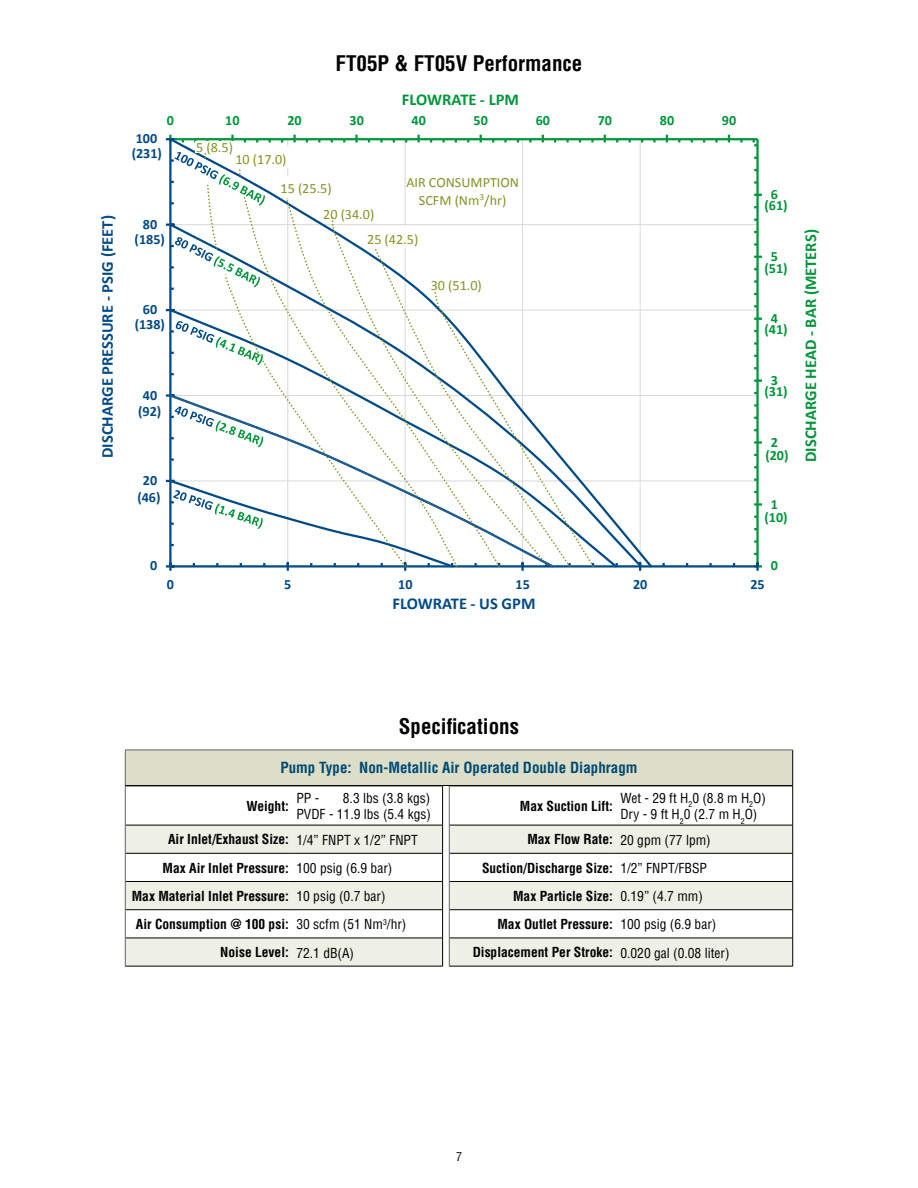
<style>
.page{position:relative;width:918px;height:1188px;background:#fff}
.page>*{position:absolute;margin:0;border:0;box-sizing:border-box;transform-origin:0 0}
.t1{font:700 condensed 21px "Helvetica";color:#000}
.t2{font:700 16.5px "Calibri";color:#004b87}
.t3{font:700 16.5px "Calibri";color:#009639}
.t4{font:700 condensed 15px "Helvetica";color:#004971}
.t5{font:14.1px/29.7px "Calibri";color:#7e9622}
.t6{font:700 14.1px "Calibri";letter-spacing:.005em;color:#009639}
.t7{font:700 14.1px "Calibri";letter-spacing:.005em;color:#004b87}
.t8{font:700 condensed 13.5px "Helvetica";color:#000}
.t9{font:condensed 13.5px/16.2px "Helvetica";color:#000;text-align:right}
.t10{font:condensed 12px "Helvetica";color:#000}
.s1{font-weight:400}
</style>
<div class="page">
<hr style="left:170px;top:481px;width:588px;height:1px;background:#d9d9d9">
<hr style="left:170px;top:395px;width:588px;height:1px;background:#d9d9d9">
<hr style="left:170px;top:310px;width:588px;height:1px;background:#d9d9d9">
<hr style="left:170px;top:224px;width:588px;height:1px;background:#d9d9d9">
<hr style="left:170px;top:138px;width:588px;height:2px;background:#009639">
<hr style="left:756px;top:139px;width:3px;height:427px;background:#009639">
<svg style="left:753px;top:139px;width:5px;height:7px"></svg>
<svg style="left:754px;top:503px;width:8px;height:3px"></svg>
<svg style="left:754px;top:441px;width:8px;height:3px"></svg>
<svg style="left:754px;top:380px;width:8px;height:2px"></svg>
<svg style="left:754px;top:318px;width:8px;height:2px"></svg>
<hr style="left:169px;top:139px;width:3px;height:427px;background:#004b87">
<svg style="left:166px;top:135px;width:9px;height:7px"></svg>
<hr style="left:170px;top:565px;width:588px;height:3px;background:#004b87">
<svg style="left:754px;top:562px;width:8px;height:9px"></svg>
<svg style="left:170px;top:139px;width:484px;height:427px"></svg>
<svg style="left:204px;top:142px;width:204px;height:251px"></svg>
<svg style="left:236px;top:159px;width:223px;height:234px"></svg>
<svg style="left:284px;top:189px;width:129px;height:204px"></svg>
<svg style="left:329px;top:214px;width:220px;height:179px"></svg>
<svg style="left:572px;top:287px;width:23px;height:280px"></svg>
<svg style="left:368px;top:235px;width:204px;height:332px"></svg>
<svg style="left:170px;top:393px;width:385px;height:174px"></svg>
<div style="left:195px;top:141px;width:46px;height:12px;background:#fff"></div>
<div style="left:233px;top:146px;width:62px;height:22px;background:#fff"></div>
<div style="left:282px;top:176px;width:58px;height:22px;background:#fff"></div>
<div style="left:427px;top:273px;width:63px;height:18px;background:#fff"></div>
<div style="left:413px;top:170px;width:99px;height:46px;background:#fff"></div>
<svg style="left:170px;top:152px;width:95px;height:54px"></svg>
<svg style="left:170px;top:237px;width:90px;height:53px"></svg>
<svg style="left:170px;top:321px;width:93px;height:44px"></svg>
<svg style="left:170px;top:406px;width:93px;height:41px"></svg>
<svg style="left:166px;top:478px;width:289px;height:93px"></svg>
<div style="left:365px;top:226px;width:62px;height:22px;background:#fff"></div>
<div style="left:125px;top:750px;width:668px;height:36px;background:#dddec8"></div>
<hr style="left:792px;top:750px;width:1px;height:35px;background:#000">
<hr style="left:125px;top:785px;width:668px;height:1px;background:#000">
<hr style="left:125px;top:750px;width:668px;height:1px;background:#636466">
<hr style="left:125px;top:750px;width:1px;height:35px;background:#636466">
<hr style="left:125px;top:966px;width:164px;height:1px;background:#000">
<hr style="left:289px;top:966px;width:154px;height:1px;background:#000">
<svg style="left:125px;top:786px;width:318px;height:180px"></svg>
<svg style="left:450px;top:824px;width:342px;height:1px"></svg>
<svg style="left:613px;top:826px;width:179px;height:140px;fill:#eeefe5"></svg>
<hr style="left:449px;top:786px;width:164px;height:1px;background:#000">
<hr style="left:613px;top:786px;width:180px;height:1px;background:#000">
<hr style="left:792px;top:786px;width:1px;height:39px;background:#000">
<hr style="left:613px;top:825px;width:180px;height:1px;background:#000">
<hr style="left:613px;top:853px;width:180px;height:1px;background:#000">
<hr style="left:613px;top:881px;width:180px;height:1px;background:#000">
<hr style="left:613px;top:909px;width:180px;height:1px;background:#000">
<hr style="left:613px;top:938px;width:180px;height:1px;background:#000">
<svg style="left:792px;top:825px;width:1px;height:141px"></svg>
<hr style="left:449px;top:966px;width:164px;height:1px;background:#000">
<hr style="left:613px;top:966px;width:180px;height:1px;background:#000">
<hr style="left:449px;top:786px;width:1px;height:39px;background:#636466">
<svg style="left:449px;top:825px;width:164px;height:141px"></svg>
<p class="t2" style="left:97px;top:458px;width:244px;rotate:-90deg">DISCHARGE PRESSURE - PSIG (FEET)</p>
<h1 class="t1" style="left:336px;top:50px;width:248px">FT05P &amp; FT05V Performance</h1>
<p class="t3" style="left:402px;top:89px;width:119px">FLOWRATE - LPM</p>
<p class="t6" style="left:167px;top:111px;width:9px">0</p>
<p class="t6" style="left:225px;top:111px;width:16px">10</p>
<p class="t6" style="left:287px;top:111px;width:16px">20</p>
<p class="t6" style="left:349px;top:111px;width:16px">30</p>
<p class="t6" style="left:412px;top:111px;width:16px">40</p>
<p class="t6" style="left:474px;top:111px;width:16px">50</p>
<p class="t6" style="left:536px;top:111px;width:16px">60</p>
<p class="t6" style="left:598px;top:111px;width:16px">70</p>
<p class="t6" style="left:660px;top:111px;width:16px">80</p>
<p class="t6" style="left:722px;top:111px;width:16px">90</p>
<p class="t7" style="left:136px;top:130px;width:23px">100</p>
<p class="t7" style="left:132px;top:145px;width:32px">(231)</p>
<p class="t7" style="left:143px;top:215px;width:16px">80</p>
<p class="t5" style="left:196px;top:132px;width:38px">5 (8.5)</p>
<p class="t5" style="left:280px;top:144px;width:53px;text-indent:-45px">10 (17.0)<br>15 (25.5)</p>
<p class="t5" style="left:323px;top:199px;width:53px">20 (34.0)</p>
<p class="t5" style="left:406px;top:174px;width:114px;line-height:17.2px;text-align:center">AIR CONSUMPTION<br>SCFM (Nm<sup>3</sup>/hr)</p>
<p class="t7" style="left:135px;top:230px;width:32px">(185)</p>
<p class="t5" style="left:367px;top:225px;width:53px">25 (42.5)</p>
<p class="t7" style="left:143px;top:300px;width:16px">60</p>
<p class="t7" style="left:135px;top:315px;width:32px">(138)</p>
<p class="t5" style="left:431px;top:271px;width:53px">30 (51.0)</p>
<p class="t7" style="left:143px;top:386px;width:16px">40</p>
<p class="t7" style="left:138px;top:402px;width:25px">(92)</p>
<p class="t7" style="left:143px;top:471px;width:16px">20</p>
<p class="t7" style="left:137px;top:488px;width:25px">(46)</p>
<p class="t7" style="left:150px;top:557px;width:9px">0</p>
<p class="t6" style="left:771px;top:185px;width:9px">6</p>
<p class="t6" style="left:764px;top:197px;width:25px">(61)</p>
<p class="t6" style="left:771px;top:247px;width:9px">5</p>
<p class="t6" style="left:764px;top:259px;width:25px">(51)</p>
<p class="t6" style="left:771px;top:309px;width:9px">4</p>
<p class="t6" style="left:764px;top:321px;width:25px">(41)</p>
<p class="t6" style="left:771px;top:371px;width:9px">3</p>
<p class="t6" style="left:764px;top:382px;width:25px">(31)</p>
<p class="t6" style="left:771px;top:433px;width:9px">2</p>
<p class="t6" style="left:765px;top:446px;width:25px">(20)</p>
<p class="t6" style="left:771px;top:495px;width:9px">1</p>
<p class="t6" style="left:764px;top:508px;width:25px">(10)</p>
<p class="t6" style="left:771px;top:557px;width:9px">0</p>
<p class="t7" style="left:167px;top:575px;width:9px">0</p>
<p class="t7" style="left:284px;top:575px;width:9px">5</p>
<p class="t7" style="left:398px;top:575px;width:16px">10</p>
<p class="t7" style="left:516px;top:575px;width:16px">15</p>
<p class="t7" style="left:633px;top:575px;width:16px">20</p>
<p class="t7" style="left:750px;top:575px;width:16px">25</p>
<p class="t2" style="left:392px;top:593px;width:145px">FLOWRATE - US GPM</p>
<p class="t3" style="left:800px;top:462px;width:234px;rotate:-90deg">DISCHARGE HEAD - BAR (METERS)</p>
<h1 class="t1" style="left:399px;top:713px;width:122px">Specifications</h1>
<p class="t4" style="left:280px;top:759px;width:359px">Pump Type: Non-Metallic Air Operated Double Diaphragm</p>
<p class="t9" style="left:296px;top:790px;width:136px">8.3 lbs (3.8 kgs)<br>PVDF - 11.9 lbs (5.4 kgs)</p>
<p class="t8" style="left:168px;top:831px;width:251px">Air Inlet/Exhaust Size: <span class="s1">1/4” FNPT x 1/2” FNPT</span></p>
<p class="t8" style="left:163px;top:860px;width:231px">Max Air Inlet Pressure: <span class="s1">100 psig (6.9 bar)</span></p>
<p class="t8" style="left:132px;top:888px;width:255px">Max Material Inlet Pressure: <span class="s1">10 psig (0.7 bar)</span></p>
<p class="t8" style="left:136px;top:916px;width:272px">Air Consumption @ 100 psi: <span class="s1">30 scfm (51 Nm</span><sup>3</sup><span class="s1">/hr)</span></p>
<p class="t8" style="left:220px;top:944px;width:135px">Noise Level: <span class="s1">72.1 dB(A)</span></p>
<p class="t9" style="left:296px;top:790px;width:24px">PP -</p>
<p class="t8" style="left:246px;top:798px;width:44px">Weight:</p>
<p class="t8" style="left:520px;top:798px;width:95px">Max Suction Lift:</p>
<p class="t9" style="left:620px;top:790px;width:147px;text-align:left">Wet - 29 ft H<sub>2</sub>0 (8.8 m H<sub>2</sub>O)<br>Dry - 9 ft H<sub>2</sub>0 (2.7 m H<sub>2</sub>O)</p>
<p class="t8" style="left:527px;top:831px;width:185px">Max Flow Rate: <span class="s1">20 gpm (77 lpm)</span></p>
<p class="t8" style="left:482px;top:860px;width:227px">Suction/Discharge Size: <span class="s1">1/2” FNPT/FBSP</span></p>
<p class="t8" style="left:513px;top:888px;width:191px">Max Particle Size: <span class="s1">0.19” (4.7 mm)</span></p>
<p class="t8" style="left:497px;top:916px;width:220px">Max Outlet Pressure: <span class="s1">100 psig (6.9 bar)</span></p>
<p class="t8" style="left:473px;top:944px;width:258px">Displacement Per Stroke: <span class="s1">0.020 gal (0.08 liter)</span></p>
<p class="t10" style="left:456px;top:1149px;width:7px">7</p>
</div>
